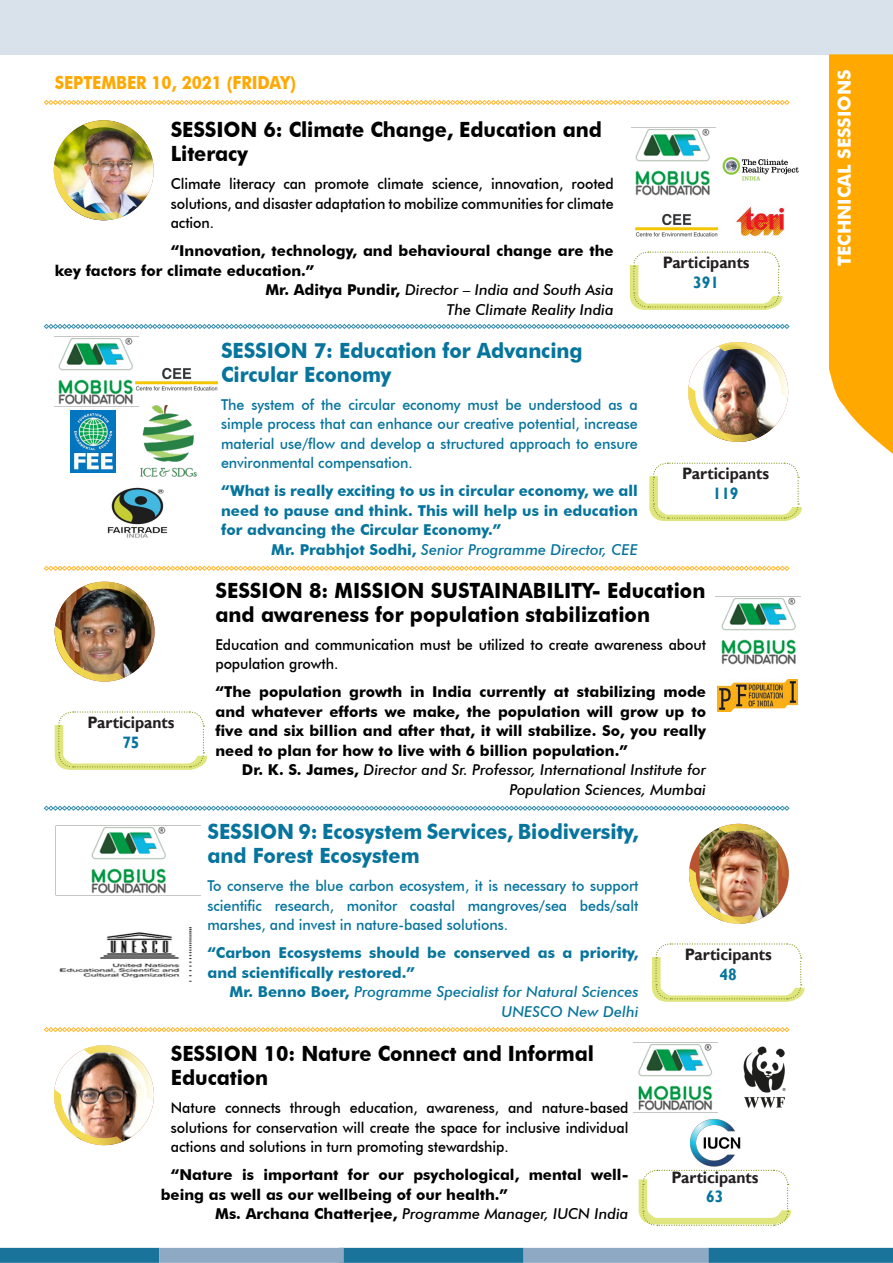
<style>
.page{position:relative;width:893px;height:1263px;background:#fff}
.page>*{position:absolute;margin:0;border:0;box-sizing:border-box;transform-origin:0 0}
.t1{font:700 21px/24px "Futura BT";letter-spacing:-.005em;color:#000;scale:.95 1}
.t2{font:700 21px/24px "Futura BT";letter-spacing:-.005em;color:#06749c;scale:.95 1}
.t3{font:700 18px "Futura BT";letter-spacing:-.005em;color:#ffa800;scale:.9 1}
.t4{font:700 18px "Futura BT";color:#fff}
.t5{font:700 16.5px "Gill Sans";letter-spacing:-.005em;color:#231f20;scale:.95 1}
.t6{font:700 16.5px "Gill Sans";letter-spacing:-.005em;color:#06749c;scale:.95 1}
.t7{font:700 15px/19.5px "Futura BT";color:#000}
.t8{font:500 15px/19.5px "Futura BT";letter-spacing:-.005em;color:#000;text-align:justify;scale:.95 1}
.t9{font:500 15px/19.5px "Futura BT";letter-spacing:-.005em;color:#06749c;text-align:justify;scale:.95 1}
.t10{font:italic 500 15px/19.5px "Futura BT";color:#000;text-align:right}
.t11{font:700 15px/19.5px "Futura BT";color:#06749c;text-align:justify}
.t12{font:italic 500 15px "Futura BT";color:#06749c}
.s1{font-weight:700;font-style:normal}
</style>
<div class="page">
<svg style="left:44px;top:324px;width:745px;height:5px"></svg>
<svg style="left:44px;top:100px;width:745px;height:5px"></svg>
<svg style="left:44px;top:566px;width:745px;height:5px"></svg>
<svg style="left:44px;top:806px;width:745px;height:5px"></svg>
<svg style="left:44px;top:1027px;width:745px;height:5px"></svg>
<div style="left:0;top:0;width:893px;height:54px;background:#d9e1ea"></div>
<img style="left:54px;top:120px;width:100px;height:100px">
<svg style="left:829px;top:54px;width:64px;height:400px;background:#feae14"></svg>
<img style="left:635px;top:213px;width:84px;height:24px">
<img style="left:631px;top:127px;width:84px;height:69px">
<img style="left:54px;top:338px;width:85px;height:69px">
<img style="left:107px;top:487px;width:61px;height:51px">
<img style="left:140px;top:405px;width:56px;height:72px">
<img style="left:71px;top:411px;width:45px;height:62px">
<img style="left:55px;top:826px;width:111px;height:69px">
<img style="left:59px;top:927px;width:133px;height:55px">
<img style="left:688px;top:342px;width:100px;height:100px">
<img style="left:689px;top:824px;width:100px;height:100px">
<img style="left:55px;top:582px;width:100px;height:99px">
<img style="left:716px;top:596px;width:84px;height:69px">
<img style="left:718px;top:680px;width:80px;height:31px">
<svg style="left:630px;top:251px;width:153px;height:59px"></svg>
<svg style="left:649px;top:462px;width:153px;height:59px"></svg>
<svg style="left:55px;top:711px;width:153px;height:59px"></svg>
<svg style="left:652px;top:943px;width:153px;height:59px"></svg>
<div style="left:0;top:1248px;width:159px;height:15px;background:#19739b"></div>
<div style="left:339px;top:1248px;width:185px;height:15px;background:#19739b"></div>
<div style="left:708px;top:1248px;width:185px;height:15px;background:#19739b"></div>
<div style="left:159px;top:1248px;width:185px;height:15px;background:#8ea9c3"></div>
<div style="left:524px;top:1248px;width:184px;height:15px;background:#8ea9c3"></div>
<img style="left:722px;top:157px;width:77px;height:24px">
<img style="left:736px;top:206px;width:49px;height:31px">
<img style="left:134px;top:363px;width:85px;height:32px">
<img style="left:54px;top:1045px;width:100px;height:100px">
<img style="left:690px;top:1119px;width:50px;height:48px">
<svg style="left:639px;top:1169px;width:153px;height:57px"></svg>
<img style="left:638px;top:1044px;width:75px;height:67px">
<img style="left:743px;top:1046px;width:43px;height:62px">
<p class="t3" style="left:55px;top:72px;width:269px">SEPTEMBER 10, 2021 (FRIDAY)</p>
<p class="t1" style="left:171px;top:117px;width:455px">SESSION 6: Climate Change, Education and<br>Literacy</p>
<p class="t8" style="left:171px;top:174px;width:468px">Climate literacy can promote climate science, innovation, rooted solutions, and disaster adaptation to mobilize communities for climate action.</p>
<p class="t7" style="left:55px;top:241px;width:560px;text-indent:116px">“Innovation, technology, and behavioural change are the key factors for climate education.”</p>
<p class="t10" style="left:265px;top:280px;width:350px"><span class="s1">Mr. Aditya Pundir,</span> Director – India and South Asia</p>
<p class="t10" style="left:447px;top:299px;width:168px">The Climate Reality India</p>
<p class="t2" style="left:221px;top:338px;width:382px">SESSION 7: Education for Advancing<br>Circular Economy</p>
<p class="t9" style="left:221px;top:395px;width:440px">The system of the circular economy must be understood as a simple process that can enhance our creative potential, increase material use/flow and develop a structured approach to ensure environmental compensation.</p>
<p class="t11" style="left:221px;top:481px;width:418px">“What is really exciting to us in circular economy, we all need to pause and think. This will help us in education for advancing the Circular Economy.”</p>
<p class="t12" style="left:271px;top:540px;width:368px"><span class="s1">Mr. Prabhjot Sodhi,</span> Senior Programme Director, CEE</p>
<p class="t5" style="left:663px;top:253px;width:93px">Participants</p>
<p class="t6" style="left:693px;top:273px;width:29px">391</p>
<p class="t5" style="left:682px;top:464px;width:93px">Participants</p>
<p class="t6" style="left:713px;top:484px;width:29px">119</p>
<p class="t5" style="left:88px;top:713px;width:93px">Participants</p>
<p class="t6" style="left:122px;top:732px;width:20px">75</p>
<p class="t1" style="left:215px;top:578px;width:517px">SESSION 8: MISSION SUSTAINABILITY- Education and awareness for population stabilization</p>
<p class="t8" style="left:215px;top:634px;width:518px">Education and communication must be utilized to create awareness about population growth.</p>
<p class="t7" style="left:215px;top:682px;width:492px;text-align:justify">“The population growth in India currently at stabilizing mode and whatever efforts we make, the population will grow up to five and six billion and after that, it will stabilize. So, you really need to plan for how to live with 6 billion population.”</p>
<p class="t10" style="left:242px;top:760px;width:466px"><span class="s1">Dr. K. S. James,</span> Director and Sr. Professor, International Institute for<br>Population Sciences, Mumbai</p>
<p class="t2" style="left:207px;top:820px;width:455px">SESSION 9: Ecosystem Services, Biodiversity, and Forest Ecosystem</p>
<p class="t9" style="left:207px;top:876px;width:455px">To conserve the blue carbon ecosystem, it is necessary to support scientific research, monitor coastal mangroves/sea beds/salt marshes, and invest in nature-based solutions.</p>
<p class="t11" style="left:207px;top:943px;width:432px">“Carbon Ecosystems should be conserved as a priority, and scientifically restored.”</p>
<p class="t12" style="left:229px;top:983px;width:411px"><span class="s1">Mr. Benno Boer,</span> Programme Specialist for Natural Sciences</p>
<p class="t12" style="left:502px;top:1002px;width:138px">UNESCO New Delhi</p>
<p class="t5" style="left:685px;top:945px;width:93px">Participants</p>
<p class="t6" style="left:720px;top:964px;width:20px">48</p>
<p class="t1" style="left:171px;top:1041px;width:447px">SESSION 10: Nature Connect and Informal<br>Education</p>
<p class="t8" style="left:171px;top:1098px;width:483px">Nature connects through education, awareness, and nature-based solutions for conservation will create the space for inclusive individual actions and solutions in turn promoting stewardship.</p>
<p class="t7" style="left:161px;top:1165px;width:469px;text-indent:10px">“Nature is important for our psychological, mental well&shy;being as well as our wellbeing of our health.”</p>
<p class="t10" style="left:215px;top:1204px;width:415px"><span class="s1">Ms. Archana Chatterjee,</span> Programme Manager, IUCN India</p>
<p class="t5" style="left:671px;top:1167px;width:93px">Participants</p>
<p class="t6" style="left:706px;top:1187px;width:20px">63</p>
<p class="t4" style="left:833px;top:266px;width:198px;rotate:-90deg">TECHNICAL SESSIONS</p>
</div>
